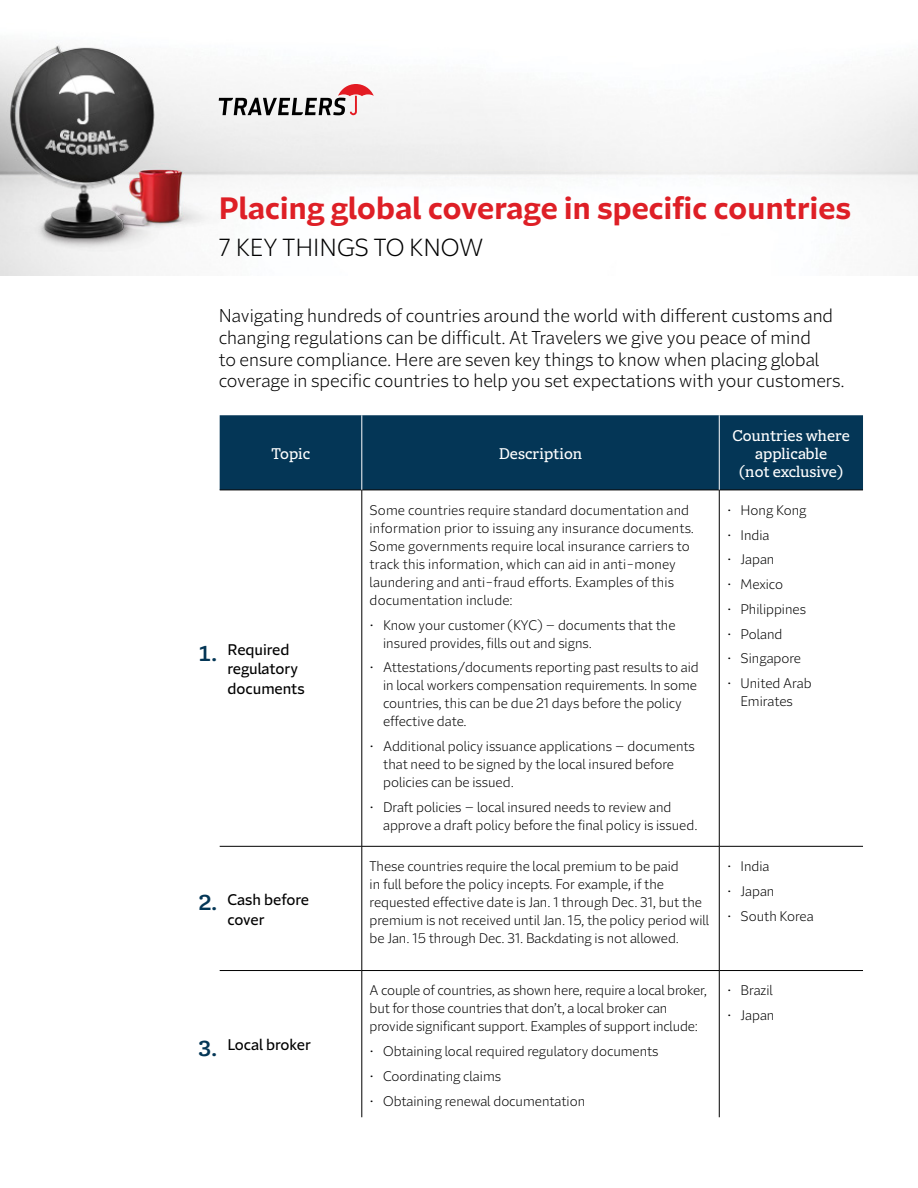
<style>
.page{position:relative;width:918px;height:1188px;background:#fff}
.page>*{position:absolute;margin:0;border:0;box-sizing:border-box;transform-origin:0 0}
.H1_Title{font:700 30px "Batterson Sans";letter-spacing:.01em;color:#de1f26}
.H2_Sub-title{font:300 24px "Batterson Sans";color:#000}
.H4_Table_header_2{font:600 21px "Batterson Slab";color:#043656}
.P_Intro{font:300 18px/21.6px "Batterson Sans";color:#000}
.H3_Table_header{font:15px/18px "Batterson Slab";color:#fff;text-align:center}
.H4_Table_header_2-2{font:15px/19.5px "Batterson Sans";color:#000}
.P_Table_body{font:300 13.5px/18px "Batterson Sans";color:#000}
</style>
<div class="page">
<div style="left:220px;top:415px;width:643px;height:75px;background:#043656"></div>
<hr style="left:220px;top:490px;width:142px;height:1px;background:#000">
<hr style="left:362px;top:490px;width:357px;height:1px;background:#000">
<hr style="left:362px;top:490px;width:1px;height:356px;background:#000">
<hr style="left:719px;top:490px;width:144px;height:1px;background:#000">
<hr style="left:719px;top:490px;width:1px;height:356px;background:#000">
<hr style="left:220px;top:846px;width:142px;height:1px;background:#000">
<hr style="left:362px;top:846px;width:357px;height:1px;background:#000">
<hr style="left:362px;top:847px;width:1px;height:123px;background:#000">
<hr style="left:719px;top:846px;width:144px;height:1px;background:#000">
<hr style="left:719px;top:847px;width:1px;height:123px;background:#000">
<hr style="left:220px;top:970px;width:142px;height:1px;background:#000">
<hr style="left:362px;top:970px;width:357px;height:1px;background:#000">
<hr style="left:362px;top:971px;width:1px;height:146px;background:#000">
<hr style="left:719px;top:970px;width:144px;height:1px;background:#000">
<hr style="left:719px;top:971px;width:1px;height:146px;background:#000">
<hr style="left:362px;top:415px;width:1px;height:75px;background:#fff">
<hr style="left:719px;top:415px;width:1px;height:75px;background:#fff">
<img style="left:0;top:44px;width:918px;height:232px">
<svg style="left:219px;top:84px;width:155px;height:31px"></svg>
<h1 class="H1_Title" style="left:219px;top:189px;width:634px">Placing global coverage in specific countries</h1>
<h2 class="H2_Sub-title" style="left:219px;top:232px;width:266px">7 KEY THINGS TO KNOW</h2>
<p class="P_Intro" style="left:219px;top:305px;width:627px">Navigating hundreds of countries around the world with different customs and changing regulations can be difficult. At Travelers we give you peace of mind<br>to ensure compliance. Here are seven key things to know when placing global coverage in specific countries to help you set expectations with your customers.</p>
<h4 class="H4_Table_header_2" style="left:199px;top:640px;width:20px">1.</h4>
<h4 class="H4_Table_header_2" style="left:199px;top:889px;width:20px">2.</h4>
<h3 class="H3_Table_header" style="left:271px;top:445px;width:41px">Topic</h3>
<h3 class="H3_Table_header" style="left:499px;top:445px;width:85px">Description</h3>
<h4 class="H4_Table_header_2-2" style="left:228px;top:640px;width:79px">Required regulatory documents</h4>
<p class="P_Table_body" style="left:370px;top:501px;width:326px">Some countries require standard documentation and information prior to issuing any insurance documents.<br>Some governments require local insurance carriers to track this information, which can aid in anti-money laundering and anti-fraud efforts. Examples of this documentation include:</p>
<p class="P_Table_body" style="left:383px;top:616px;width:294px;text-indent:-14px">• Know your customer (KYC) – documents that the insured provides, fills out and signs.</p>
<p class="P_Table_body" style="left:383px;top:659px;width:317px;text-indent:-14px">• Attestations/documents reporting past results to aid in local workers compensation requirements. In some countries, this can be due 21 days before the policy effective date.</p>
<p class="P_Table_body" style="left:383px;top:737px;width:313px;text-indent:-14px">• Additional policy issuance applications – documents that need to be signed by the local insured before policies can be issued.</p>
<p class="P_Table_body" style="left:383px;top:798px;width:316px;text-indent:-14px">• Draft policies – local insured needs to review and approve a draft policy before the final policy is issued.</p>
<h3 class="H3_Table_header" style="left:732px;top:427px;width:119px">Countries where applicable<br>(not exclusive)</h3>
<p class="P_Table_body" style="left:727px;top:501px;width:81px">• Hong Kong</p>
<p class="P_Table_body" style="left:727px;top:526px;width:44px">• India</p>
<p class="P_Table_body" style="left:727px;top:551px;width:49px">• Japan</p>
<p class="P_Table_body" style="left:727px;top:575px;width:58px">• Mexico</p>
<p class="P_Table_body" style="left:727px;top:600px;width:80px">• Philippines</p>
<p class="P_Table_body" style="left:727px;top:625px;width:57px">• Poland</p>
<p class="P_Table_body" style="left:727px;top:650px;width:75px">• Singapore</p>
<p class="P_Table_body" style="left:727px;top:674px;width:86px;text-align:center">• United Arab<br>Emirates</p>
<h4 class="H4_Table_header_2-2" style="left:228px;top:890px;width:83px">Cash before cover</h4>
<p class="P_Table_body" style="left:370px;top:857px;width:341px">These countries require the local premium to be paid<br>in full before the policy incepts. For example, if the requested effective date is Jan. 1 through Dec. 31, but the premium is not received until Jan. 15, the policy period will be Jan. 15 through Dec. 31. Backdating is not allowed.</p>
<p class="P_Table_body" style="left:727px;top:857px;width:44px">• India</p>
<p class="P_Table_body" style="left:727px;top:882px;width:49px">• Japan</p>
<p class="P_Table_body" style="left:727px;top:907px;width:88px">• South Korea</p>
<h4 class="H4_Table_header_2" style="left:199px;top:1035px;width:20px">3.</h4>
<h4 class="H4_Table_header_2-2" style="left:228px;top:1035px;width:85px">Local broker</h4>
<p class="P_Table_body" style="left:370px;top:982px;width:339px">A couple of countries, as shown here, require a local broker, but for those countries that don’t, a local broker can provide significant support. Examples of support include:</p>
<p class="P_Table_body" style="left:370px;top:1042px;width:290px">• Obtaining local required regulatory documents</p>
<p class="P_Table_body" style="left:370px;top:1067px;width:133px">• Coordinating claims</p>
<p class="P_Table_body" style="left:370px;top:1092px;width:217px">• Obtaining renewal documentation</p>
<p class="P_Table_body" style="left:727px;top:982px;width:47px">• Brazil</p>
<p class="P_Table_body" style="left:727px;top:1006px;width:49px">• Japan</p>
</div>
